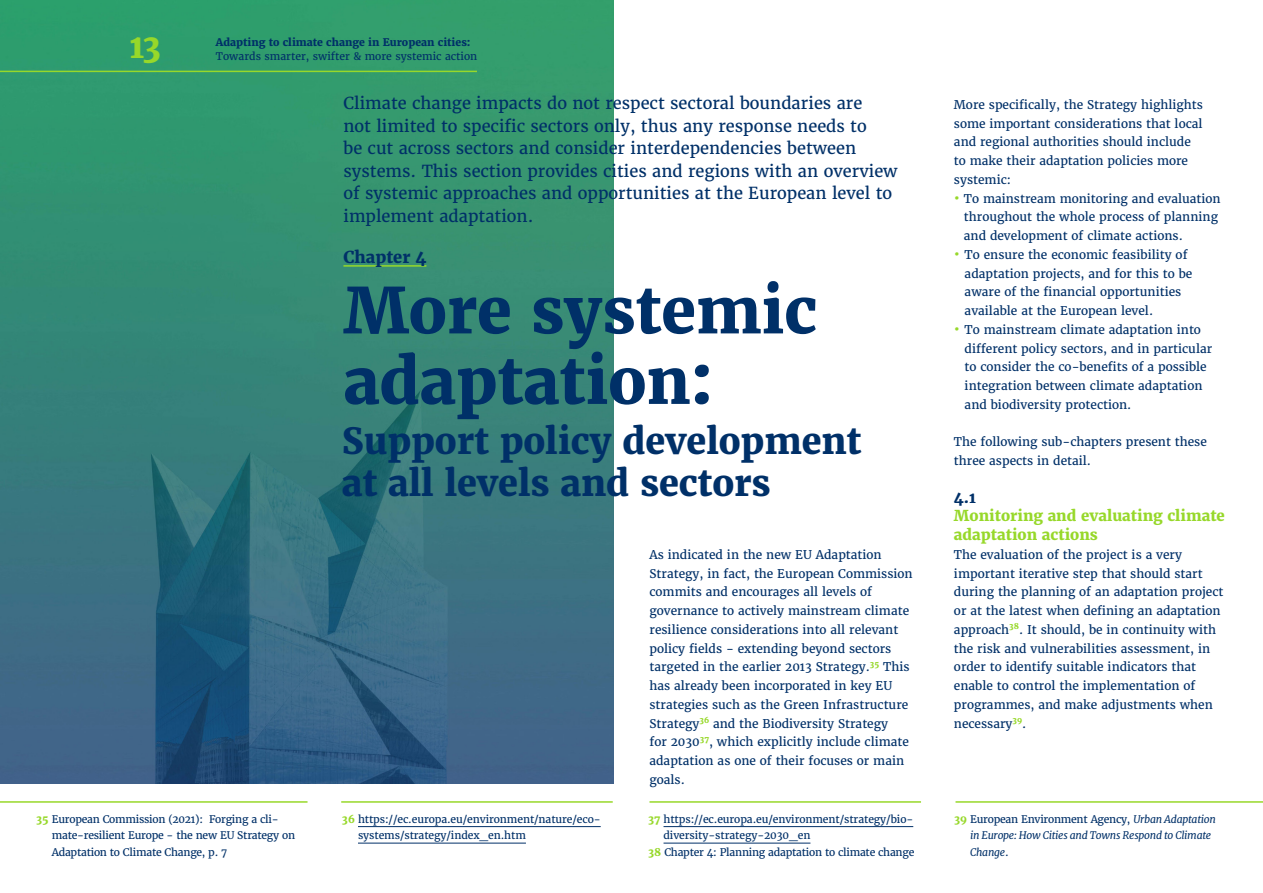
<style>
.page{position:relative;width:1263px;height:893px;background:#fff}
.page>*{position:absolute;margin:0;border:0;box-sizing:border-box;transform-origin:0 0}
.t1{font:800 63px/70.5px "Merriweather";letter-spacing:-.005em;color:#003068}
.t2{font:800 36px/42px "Merriweather";letter-spacing:-.005em;color:#003068}
.t3{font:800 32.7px "Merriweather";color:#97d82a}
.Intro{font:16.5px/22.5px "Merriweather";color:#003068}
.t4{font:800 16.5px "Merriweather";color:#003068}
.Sub-header__yellow{font:800 15px/18.8px "Merriweather";color:#97d82a}
.Sub-header__yellow-2{font:800 15px "Merriweather";color:#003068}
.Intro-2{font:12px/18.8px "Merriweather";color:#003068}
.Body_text{font:12px/18.8px "Merriweather";color:#003068}
.t5{font:10.5px/16.5px "Merriweather";letter-spacing:-.01em;color:#003068}
.t6{font:italic 10.5px/16.5px "Merriweather";letter-spacing:-.025em;color:#003068}
.t7{font:800 10.5px "Merriweather";color:#003068}
.s1{font-weight:800;font-size:15px;color:#97d82a}
.s2{font-size:67.5px}
.s3{font-weight:800;color:#97d82a}
.s4{font-weight:800;font-style:normal;color:#97d82a}
.s5{font-style:normal}
</style>
<div class="page">
<hr style="left:0;top:801px;width:308px;height:2px;background:#97d82a">
<hr style="left:955px;top:801px;width:308px;height:2px;background:#97d82a">
<hr style="left:649px;top:801px;width:272px;height:2px;background:#97d82a">
<hr style="left:341px;top:801px;width:272px;height:2px;background:#97d82a">
<img style="left:0;top:0;width:613px;height:784px">
<hr style="left:343px;top:265px;width:83px;height:2px;background:#97d82a">
<hr style="left:358px;top:826px;width:243px;height:1px;background:#003068">
<hr style="left:358px;top:843px;width:168px;height:1px;background:#003068">
<hr style="left:663px;top:826px;width:250px;height:1px;background:#003068">
<hr style="left:663px;top:843px;width:147px;height:1px;background:#003068">
<hr style="left:0;top:71px;width:477px;height:1px;background:#97d82a">
<p class="t3" style="left:129px;top:25px;width:33px">13</p>
<p class="t7" style="left:216px;top:36px;width:256px">Adapting to climate change in European cities:</p>
<p class="t5" style="left:216px;top:48px;width:263px">Towards smarter, swifter &amp; more systemic action</p>
<p class="Intro" style="left:343px;top:92px;width:556px">Climate change impacts do not respect sectoral boundaries are<br>not limited to specific sectors only, thus any response needs to<br>be cut across sectors and consider interdependencies between systems. This section provides cities and regions with an overview of systemic approaches and opportunities at the European level to implement adaptation.</p>
<p class="Intro-2" style="left:954px;top:95px;width:251px">More specifically, the Strategy highlights some important considerations that local and regional authorities should include to make their adaptation policies more systemic:</p>
<p class="Body_text" style="left:964px;top:189px;width:258px;text-indent:-10px"><span class="s1">•</span> To mainstream monitoring and evaluation throughout the whole process of planning and development of climate actions.</p>
<p class="Body_text" style="left:965px;top:245px;width:229px;text-indent:-11px"><span class="s1">•</span> To ensure the economic feasibility of adaptation projects, and for this to be aware of the financial opportunities available at the European level.</p>
<p class="Body_text" style="left:965px;top:320px;width:249px;text-indent:-11px"><span class="s1">•</span> To mainstream climate adaptation into different policy sectors, and in particular to consider the co-benefits of a possible integration between climate adaptation and biodiversity protection.</p>
<p class="Body_text" style="left:954px;top:433px;width:254px">The following sub-chapters present these three aspects in detail.</p>
<p class="Sub-header__yellow-2" style="left:954px;top:487px;width:23px">4.1</p>
<p class="Sub-header__yellow" style="left:954px;top:506px;width:272px">Monitoring and evaluating climate adaptation actions</p>
<p class="Intro-2" style="left:954px;top:545px;width:271px">The evaluation of the project is a very important iterative step that should start during the planning of an adaptation project or at the latest when defining an adaptation approach<sup>38</sup>. It should, be in continuity with the risk and vulnerabilities assessment, in order to identify suitable indicators that enable to control the implementation of programmes, and make adjustments when necessary<sup>39</sup>.</p>
<p class="t4" style="left:343px;top:246px;width:84px">Chapter 4</p>
<p class="t1" style="left:343px;top:275px;width:475px">More systemic adaptation<span class="s2">:</span></p>
<p class="t2" style="left:342px;top:419px;width:521px">Support policy development at all levels and sectors</p>
<p class="Intro-2" style="left:649px;top:545px;width:265px">As indicated in the new EU Adaptation Strategy, in fact, the European Commission commits and encourages all levels of governance to actively mainstream climate resilience considerations into all relevant policy fields - extending beyond sectors targeted in the earlier 2013 Strategy.<sup>35</sup> This has already been incorporated in key EU strategies such as the Green Infrastructure Strategy<sup>36</sup> and the Biodiversity Strategy<br>for 2030<sup>37</sup>, which explicitly include climate adaptation as one of their focuses or main goals.</p>
<p class="t5" style="left:52px;top:811px;width:245px;text-indent:-16px"><span class="s3">35</span> European Commission (2021): Forging a cli&shy;mate-resilient Europe - the new EU Strategy on<br>Adaptation to Climate Change, p. 7</p>
<p class="t5" style="left:358px;top:811px;width:244px;text-indent:-16px"><span class="s3">36</span> https://ec.europa.eu/environment/nature/eco&shy;systems/strategy/index_en.htm</p>
<p class="t5" style="left:663px;top:811px;width:251px;text-indent:-16px"><span class="s3">37</span> https://ec.europa.eu/environment/strategy/bio&shy;diversity-strategy-2030_en</p>
<p class="t5" style="left:648px;top:844px;width:268px"><span class="s3">38</span> Chapter 4: Planning adaptation to climate change</p>
<p class="t6" style="left:970px;top:811px;width:247px;text-indent:-16px"><span class="s4">39</span> <span class="s5">European Environment Agency,</span> Urban Adaptation in Europe: How Cities and Towns Respond to Climate<br>Change<span class="s5">.</span></p>
</div>
